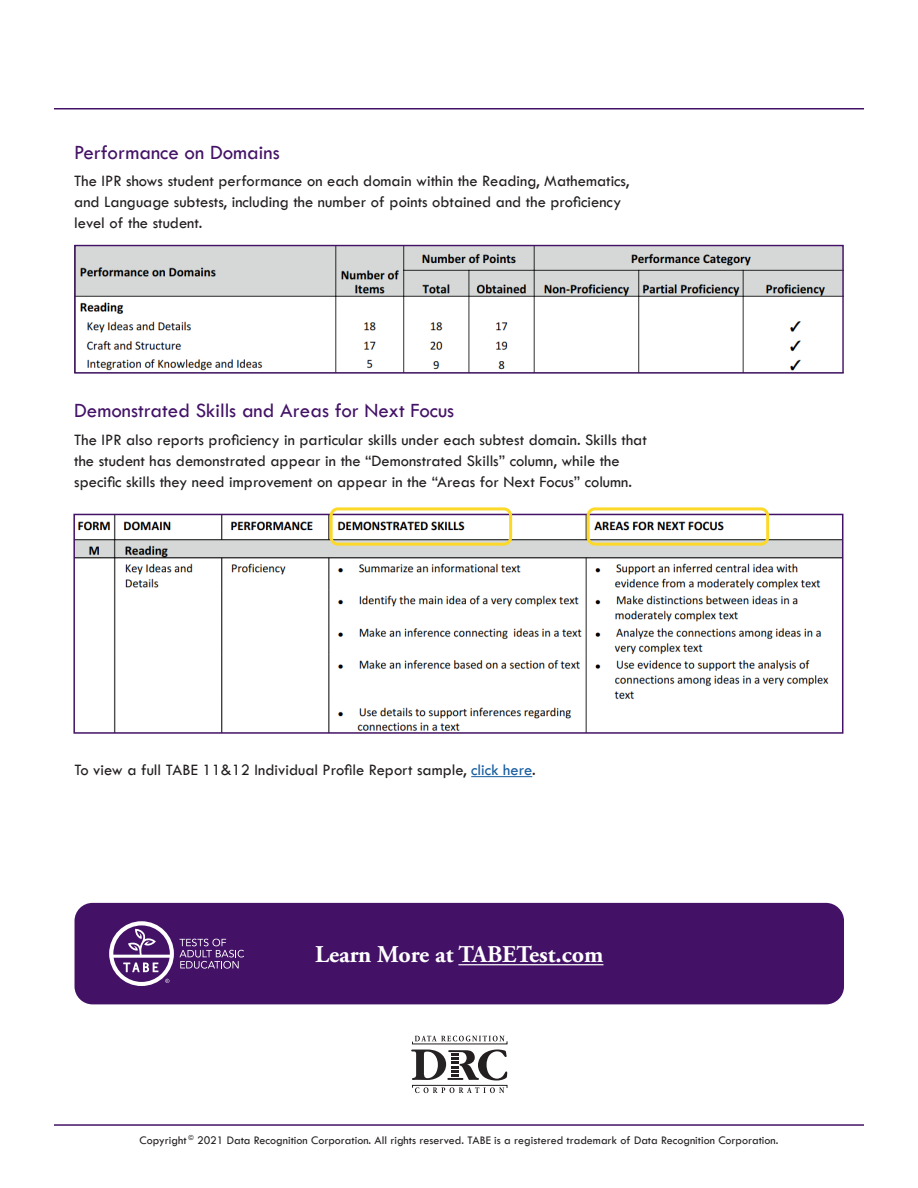
<style>
.page{position:relative;width:918px;height:1188px;background:#fff}
.page>*{position:absolute;margin:0;border:0;box-sizing:border-box;transform-origin:0 0}
.Serif_Headline{font:700 24px "Adobe Garamond Pro";color:#fff}
.Body_Text{font:21px "Tw Cen";color:#431266}
.Body_Text-2{font:16.5px/21px "Tw Cen";color:#231f20}
.Body_Text-3{font:12px "Tw Cen";color:#231f20}
.s1{color:#175d9e}
</style>
<div class="page">
<div style="left:412px;top:1085px;width:95px;height:3px;border:1px solid #231f20"></div>
<svg style="left:411px;top:1050px;width:96px;height:31px"></svg>
<svg style="left:415px;top:1036px;width:90px;height:5px"></svg>
<svg style="left:415px;top:1087px;width:89px;height:6px"></svg>
<hr style="left:54px;top:1124px;width:810px;height:2px;background:#431266">
<img style="left:76px;top:247px;width:766px;height:125px">
<div style="left:74px;top:245px;width:770px;height:129px;border:1px solid #431266"></div>
<hr style="left:54px;top:108px;width:810px;height:2px;background:#431266">
<img style="left:76px;top:517px;width:764px;height:214px">
<div style="left:73px;top:514px;width:770px;height:220px;border:2px solid #431266"></div>
<div style="left:330px;top:507px;width:182px;height:39px;border:3px solid #fcd829;border-radius:7px"></div>
<div style="left:587px;top:507px;width:182px;height:39px;border:3px solid #fcd829;border-radius:7px"></div>
<div style="left:75px;top:903px;width:769px;height:101px;background:#431266;border-radius:18px"></div>
<hr style="left:458px;top:964px;width:145px;height:1px;background:#fff">
<svg style="left:109px;top:921px;width:135px;height:65px"></svg>
<hr style="left:471px;top:776px;width:61px;height:1px;background:#175d9e">
<p class="Body_Text" style="left:74px;top:139px;width:207px">Performance on Domains</p>
<p class="Body_Text-2" style="left:74px;top:171px;width:557px">The IPR shows student performance on each domain within the Reading, Mathematics, and Language subtests, including the number of points obtained and the proficiency level of the student.</p>
<p class="Body_Text" style="left:74px;top:398px;width:382px">Demonstrated Skills and Areas for Next Focus</p>
<p class="Body_Text-2" style="left:74px;top:429px;width:574px">The IPR also reports proficiency in particular skills under each subtest domain. Skills that the student has demonstrated appear in the “Demonstrated Skills” column, while the specific skills they need improvement on appear in the “Areas for Next Focus” column.</p>
<p class="Body_Text-2" style="left:75px;top:760px;width:463px">To view a full TABE 11&amp;12 Individual Profile Report sample, <span class="s1">click here</span>.</p>
<p class="Serif_Headline" style="left:315px;top:941px;width:290px">Learn More at TABETest.com</p>
<p class="Body_Text-3" style="left:140px;top:1133px;width:640px">Copyright <sup>©</sup> 2021 Data Recognition Corporation. All rights reserved. TABE is a registered trademark of Data Recognition Corporation.</p>
</div>
